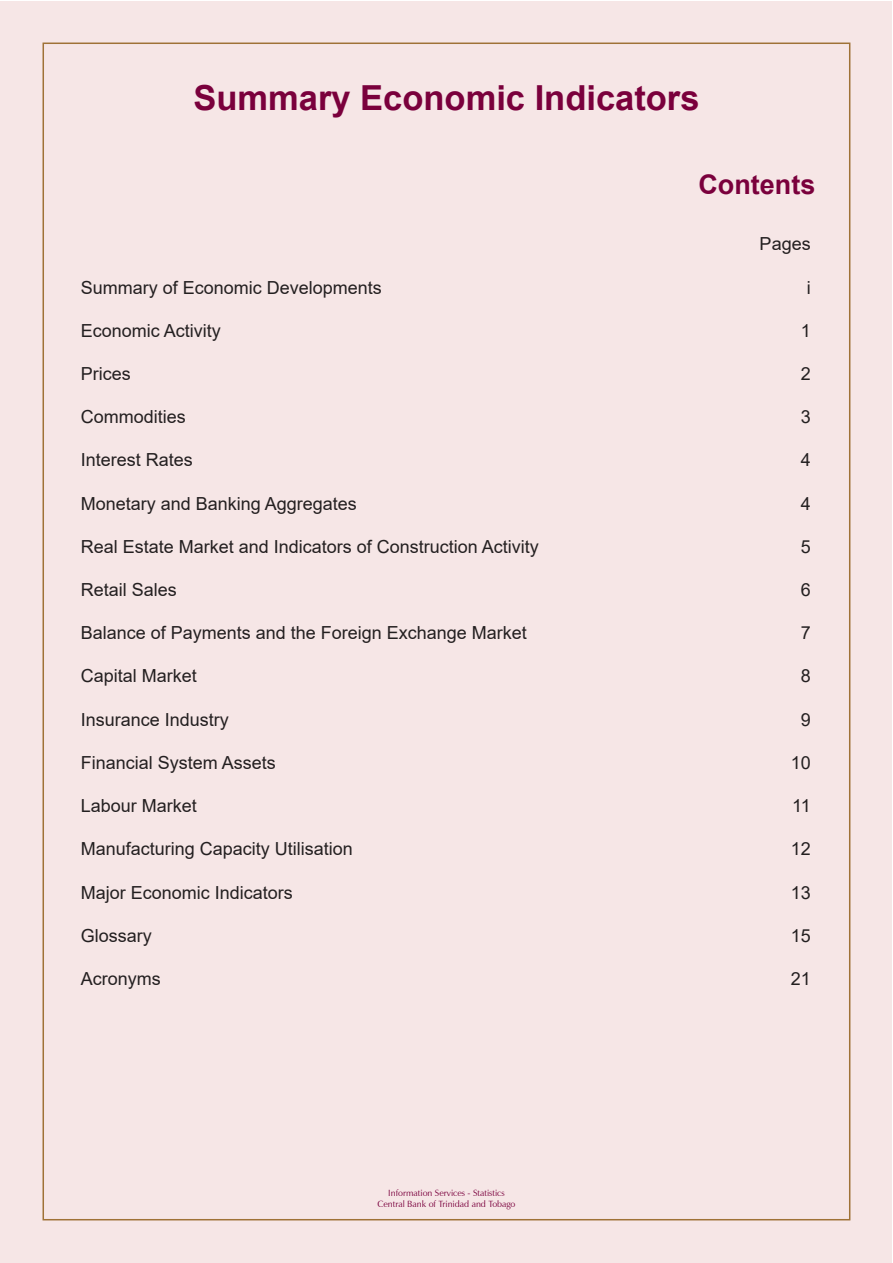
<style>
.page{position:relative;width:893px;height:1263px;background:#fff}
.page>*{position:absolute;margin:0;border:0;box-sizing:border-box;transform-origin:0 0}
.t1{font:700 34.5px "Arial";color:#7a003c}
.t2{font:700 27px "Arial";color:#7a003c}
.t3{font:18px "Arial";color:#231f20}
.t4{font:9px "Zapf Humanist 601 BT";color:#7a003c}
</style>
<div class="page">
<div style="left:0;top:2px;width:891px;height:1261px;background:#f6e6e6"></div>
<p class="t1" style="left:193px;top:74px;width:508px">Summary Economic Indicators</p>
<p class="t2" style="left:698px;top:165px;width:118px">Contents</p>
<p class="t3" style="left:760px;top:232px;width:53px">Pages</p>
<p class="t3" style="left:81px;top:275px;width:303px">Summary of Economic Developments</p>
<p class="t3" style="left:807px;top:275px;width:5px">i</p>
<p class="t3" style="left:81px;top:318px;width:142px">Economic Activity</p>
<p class="t3" style="left:801px;top:318px;width:12px">1</p>
<p class="t3" style="left:81px;top:361px;width:52px">Prices</p>
<p class="t3" style="left:801px;top:361px;width:12px">2</p>
<p class="t3" style="left:81px;top:404px;width:107px">Commodities</p>
<p class="t3" style="left:801px;top:404px;width:12px">3</p>
<p class="t3" style="left:81px;top:448px;width:114px">Interest Rates</p>
<p class="t3" style="left:801px;top:448px;width:12px">4</p>
<p class="t3" style="left:81px;top:491px;width:278px">Monetary and Banking Aggregates</p>
<p class="t3" style="left:801px;top:491px;width:12px">4</p>
<p class="t3" style="left:81px;top:534px;width:460px">Real Estate Market and Indicators of Construction Activity</p>
<p class="t3" style="left:801px;top:534px;width:12px">5</p>
<p class="t3" style="left:81px;top:577px;width:98px">Retail Sales</p>
<p class="t3" style="left:801px;top:577px;width:12px">6</p>
<p class="t3" style="left:81px;top:620px;width:448px">Balance of Payments and the Foreign Exchange Market</p>
<p class="t3" style="left:801px;top:620px;width:12px">7</p>
<p class="t3" style="left:81px;top:664px;width:118px">Capital Market</p>
<p class="t3" style="left:801px;top:664px;width:12px">8</p>
<p class="t3" style="left:81px;top:707px;width:150px">Insurance Industry</p>
<p class="t3" style="left:801px;top:707px;width:12px">9</p>
<p class="t3" style="left:81px;top:750px;width:197px">Financial System Assets</p>
<p class="t3" style="left:791px;top:750px;width:22px">10</p>
<p class="t3" style="left:81px;top:793px;width:118px">Labour Market</p>
<p class="t3" style="left:792px;top:793px;width:20px">11</p>
<p class="t3" style="left:81px;top:836px;width:274px">Manufacturing Capacity Utilisation</p>
<p class="t3" style="left:791px;top:836px;width:22px">12</p>
<p class="t3" style="left:81px;top:880px;width:214px">Major Economic Indicators</p>
<p class="t3" style="left:791px;top:880px;width:22px">13</p>
<p class="t3" style="left:81px;top:923px;width:73px">Glossary</p>
<p class="t3" style="left:791px;top:923px;width:22px">15</p>
<p class="t3" style="left:81px;top:966px;width:82px">Acronyms</p>
<p class="t3" style="left:791px;top:966px;width:22px">21</p>
<p class="t4" style="left:388px;top:1188px;width:118px">Information Services - Statistics</p>
<p class="t4" style="left:377px;top:1198px;width:140px">Central Bank of Trinidad and Tobago</p>
</div>
